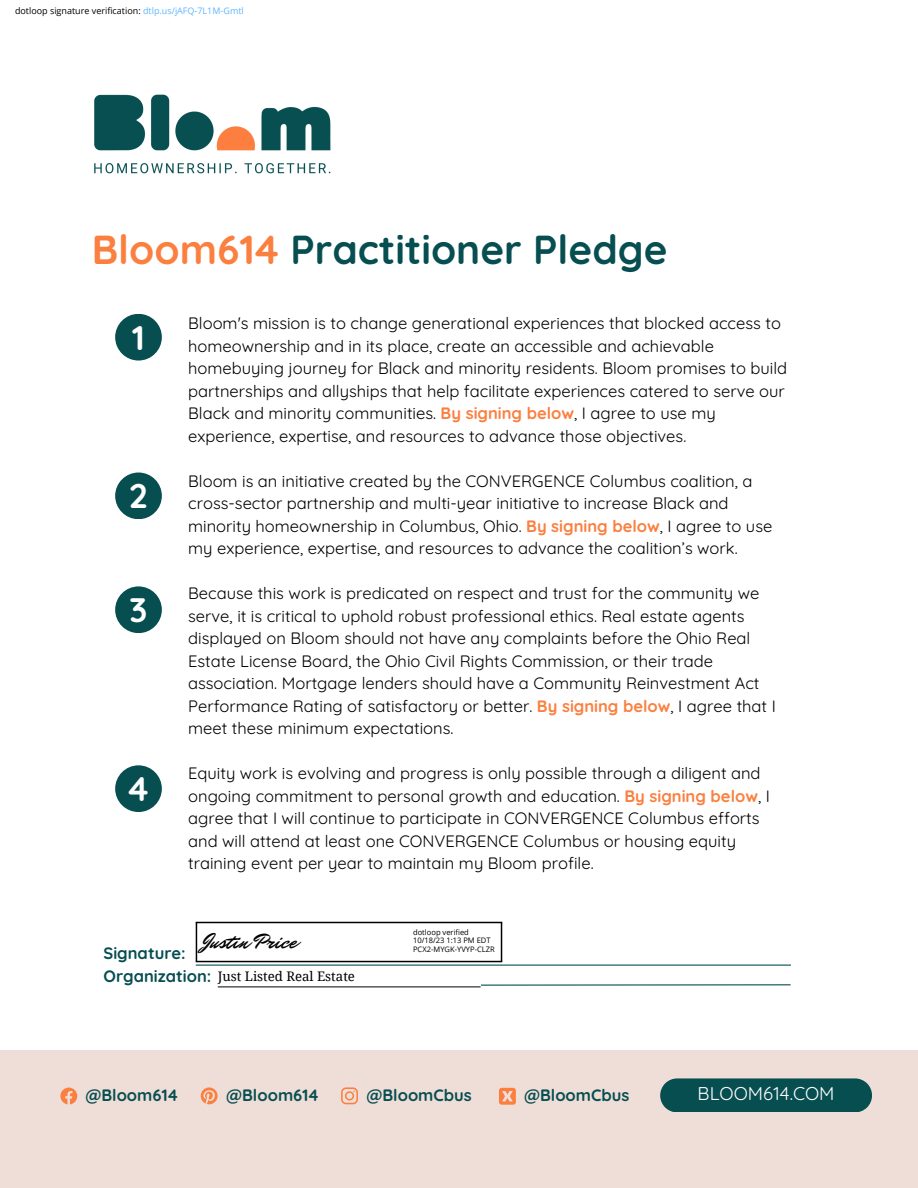
<style>
.page{position:relative;width:918px;height:1188px;background:#fff}
.page>*{position:absolute;margin:0;border:0;box-sizing:border-box;transform-origin:0 0}
.t1{font:700 40.5px "Quicksand";color:#074e51}
.t2{font:700 34.2px "Quicksand";color:#fff}
.t3{font:21px "Mr Dafoe";color:#000}
.t4{font:18.45px "Quicksand";color:#fff}
.t5{font:16.5px/22.5px "Quicksand";color:#000}
.t6{font:700 16.5px "Quicksand";color:#074e51}
.t7{font:13.2px "Droid Serif";color:#000}
.t8{font:9px "Open Sans";color:#000}
.t9{font:7.5px/8.2px "Open Sans";color:#000}
.s1{color:#61b6ff}
.s2{color:#fb7f3f}
.s3{font-weight:700;color:#fb7f3f}
</style>
<div class="page">
<img style="left:94px;top:94px;width:237px;height:80px">
<div style="left:115px;top:314px;width:47px;height:47px;background:#074e51;border-radius:50%"></div>
<div style="left:115px;top:473px;width:47px;height:46px;background:#074e51;border-radius:50%"></div>
<div style="left:115px;top:586px;width:47px;height:47px;background:#074e51;border-radius:50%"></div>
<div style="left:115px;top:765px;width:47px;height:47px;background:#074e51;border-radius:50%"></div>
<div style="left:0;top:1050px;width:918px;height:138px;background:#efddd7"></div>
<svg style="left:201px;top:1087px;width:17px;height:17px"></svg>
<svg style="left:341px;top:1087px;width:17px;height:17px"></svg>
<svg style="left:499px;top:1088px;width:17px;height:17px"></svg>
<svg style="left:60px;top:1088px;width:17px;height:16px"></svg>
<div style="left:660px;top:1078px;width:212px;height:34px;background:#074e51"></div>
<hr style="left:196px;top:965px;width:595px;height:1px;background:#074e51">
<svg style="left:217px;top:984px;width:574px;height:3px"></svg>
<hr style="left:196px;top:922px;width:306px;height:1px;background:#000">
<hr style="left:196px;top:961px;width:306px;height:1px;background:#000">
<hr style="left:196px;top:922px;width:1px;height:40px;background:#000">
<hr style="left:501px;top:922px;width:1px;height:40px;background:#000">
<div style="left:218px;top:969px;width:263px;height:18px;background:#fff"></div>
<hr style="left:218px;top:987px;width:263px;height:1px;background:#000">
<p class="t8" style="left:15px;top:7px;width:230px">dotloop signature verification: <span class="s1">dtlp.us/jAFQ-7L1M-Gmtl</span></p>
<p class="t1" style="left:92px;top:224px;width:577px"><span class="s2">Bloom614</span> Practitioner Pledge</p>
<p class="t2" style="left:132px;top:315px;width:15px">1</p>
<p class="t2" style="left:129px;top:474px;width:21px">2</p>
<p class="t2" style="left:129px;top:588px;width:20px">3</p>
<p class="t2" style="left:128px;top:767px;width:22px">4</p>
<p class="t5" style="left:188px;top:312px;width:601px">Bloom's mission is to change generational experiences that blocked access to homeownership and in its place, create an accessible and achievable homebuying journey for Black and minority residents. Bloom promises to build partnerships and allyships that help facilitate experiences catered to serve our Black and minority communities. <span class="s3">By signing below</span>, I agree to use my experience, expertise, and resources to advance those objectives.</p>
<p class="t5" style="left:188px;top:469px;width:586px">Bloom is an initiative created by the CONVERGENCE Columbus coalition, a cross-sector partnership and multi-year initiative to increase Black and minority homeownership in Columbus, Ohio. <span class="s3">By signing below</span>, I agree to use my experience, expertise, and resources to advance the coalition’s work.</p>
<p class="t5" style="left:188px;top:582px;width:589px">Because this work is predicated on respect and trust for the community we serve, it is critical to uphold robust professional ethics. Real estate agents displayed on Bloom should not have any complaints before the Ohio Real Estate License Board, the Ohio Civil Rights Commission, or their trade association. Mortgage lenders should have a Community Reinvestment Act Performance Rating of satisfactory or better. <span class="s3">By signing below</span>, I agree that I meet these minimum expectations.</p>
<p class="t5" style="left:188px;top:762px;width:583px">Equity work is evolving and progress is only possible through a diligent and ongoing commitment to personal growth and education. <span class="s3">By signing below</span>, I agree that I will continue to participate in CONVERGENCE Columbus efforts and will attend at least one CONVERGENCE Columbus or housing equity training event per year to maintain my Bloom profile.</p>
<p class="t3" style="left:202px;top:927px;width:97px">Justin Price</p>
<p class="t9" style="left:413px;top:929px;width:83px">dotloop verified<br>10/18/23 1:13 PM EDT<br>PCX2-MYGK-YVYP-CLZR</p>
<p class="t7" style="left:218px;top:971px;width:139px">Just Listed Real Estate</p>
<p class="t6" style="left:104px;top:943px;width:84px">Signature:</p>
<p class="t6" style="left:104px;top:965px;width:109px">Organization:</p>
<p class="t6" style="left:86px;top:1085px;width:94px">@Bloom614</p>
<p class="t6" style="left:226px;top:1084px;width:94px">@Bloom614</p>
<p class="t6" style="left:367px;top:1084px;width:107px">@BloomCbus</p>
<p class="t6" style="left:524px;top:1084px;width:107px">@BloomCbus</p>
<p class="t4" style="left:698px;top:1082px;width:138px">BLOOM614.COM</p>
</div>
